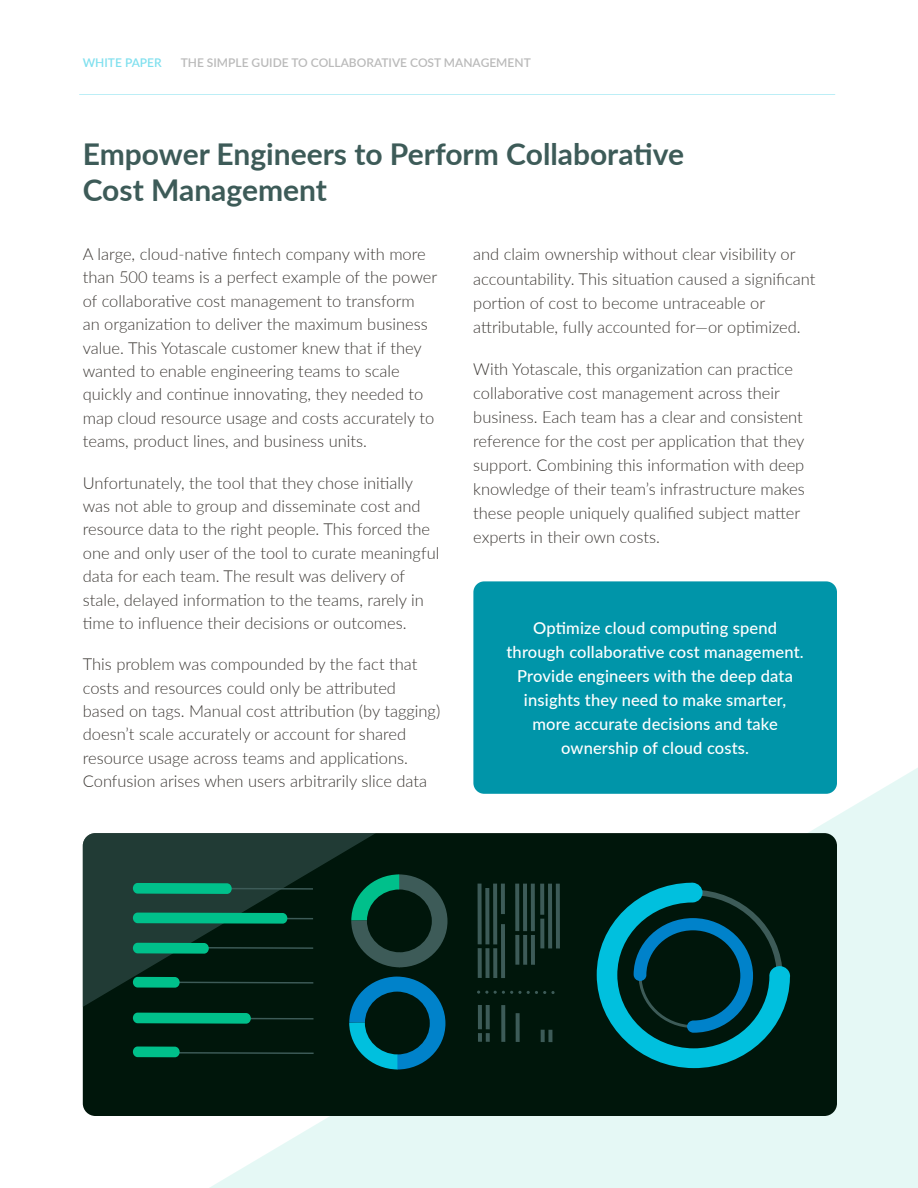
<style>
.page{position:relative;width:918px;height:1188px;background:#fff}
.page>*{position:absolute;margin:0;border:0;box-sizing:border-box;transform-origin:0 0}
.t1{font:700 30px/36px "Lato";color:#3d5b58}
.t2{font:300 16.5px/23.4px "Lato";color:#3d3935}
.t3{font:500 16.5px/24px "Lato";letter-spacing:.01em;color:#fff;text-align:center}
.t4{font:600 12px "Lato";color:#bababa}
.t5{font:600 12px "Lato";color:#00c1de}
</style>
<div class="page">
<hr style="left:79px;top:94px;width:756px;height:1px;background:#00c1de">
<svg style="left:82px;top:768px;width:836px;height:420px;fill:#e5f8f5"></svg>
<div style="left:83px;top:833px;width:754px;height:283px;background:#00160b;border-radius:13px"></div>
<svg style="left:83px;top:833px;width:754px;height:225px"></svg>
<div style="left:473px;top:581px;width:364px;height:213px;background:#0095a9;border-radius:11px"></div>
<svg style="left:597px;top:883px;width:193px;height:185px"></svg>
<svg style="left:180px;top:1052px;width:134px;height:2px"></svg>
<svg style="left:251px;top:1017px;width:62px;height:3px"></svg>
<svg style="left:180px;top:981px;width:133px;height:3px"></svg>
<svg style="left:209px;top:947px;width:104px;height:2px"></svg>
<svg style="left:287px;top:917px;width:26px;height:2px"></svg>
<svg style="left:232px;top:888px;width:81px;height:2px"></svg>
<div style="left:133px;top:1013px;width:118px;height:11px;background:#00c08b;border-radius:5px"></div>
<div style="left:133px;top:913px;width:154px;height:11px;background:#00c08b;border-radius:5px"></div>
<div style="left:133px;top:883px;width:99px;height:11px;background:#00c08b;border-radius:5px"></div>
<div style="left:133px;top:943px;width:76px;height:11px;background:#00c08b;border-radius:5px"></div>
<div style="left:133px;top:977px;width:47px;height:11px;background:#00c08b;border-radius:5px"></div>
<div style="left:133px;top:1047px;width:47px;height:10px;background:#00c08b;border-radius:5px"></div>
<svg style="left:477px;top:991px;width:11px;height:3px"></svg>
<svg style="left:494px;top:991px;width:61px;height:3px"></svg>
<svg style="left:478px;top:948px;width:4px;height:30px"></svg>
<div style="left:485px;top:948px;width:5px;height:30px;background:#3d5b58"></div>
<svg style="left:493px;top:948px;width:4px;height:30px"></svg>
<hr style="left:501px;top:924px;width:4px;height:54px;background:#3d5b58">
<svg style="left:515px;top:935px;width:4px;height:30px"></svg>
<svg style="left:523px;top:935px;width:4px;height:30px"></svg>
<hr style="left:531px;top:935px;width:4px;height:30px;background:#3d5b58">
<svg style="left:478px;top:884px;width:4px;height:60px"></svg>
<svg style="left:485px;top:888px;width:4px;height:56px"></svg>
<svg style="left:493px;top:884px;width:4px;height:60px"></svg>
<hr style="left:501px;top:884px;width:4px;height:30px;background:#3d5b58">
<svg style="left:515px;top:884px;width:4px;height:47px"></svg>
<hr style="left:523px;top:884px;width:4px;height:47px;background:#3d5b58">
<hr style="left:531px;top:884px;width:4px;height:47px;background:#3d5b58">
<svg style="left:540px;top:919px;width:4px;height:29px"></svg>
<svg style="left:540px;top:884px;width:4px;height:31px"></svg>
<hr style="left:548px;top:884px;width:4px;height:64px;background:#3d5b58">
<hr style="left:556px;top:884px;width:4px;height:65px;background:#3d5b58">
<hr style="left:478px;top:1005px;width:4px;height:24px;background:#3d5b58">
<svg style="left:486px;top:1005px;width:4px;height:24px"></svg>
<svg style="left:501px;top:1005px;width:4px;height:37px"></svg>
<svg style="left:516px;top:1013px;width:4px;height:29px"></svg>
<svg style="left:478px;top:1033px;width:12px;height:9px"></svg>
<svg style="left:541px;top:1030px;width:4px;height:12px"></svg>
<svg style="left:548px;top:1030px;width:4px;height:12px"></svg>
<svg style="left:349px;top:977px;width:97px;height:93px"></svg>
<svg style="left:351px;top:874px;width:97px;height:93px"></svg>
<p class="t5" style="left:83px;top:54px;width:81px">WHITE PAPER</p>
<p class="t4" style="left:181px;top:54px;width:352px">THE SIMPLE GUIDE TO COLLABORATIVE COST MANAGEMENT</p>
<h1 class="t1" style="left:83px;top:134px;width:603px">Empower Engineers to Perform Collaborative<br>Cost Management</h1>
<p class="t2" style="left:83px;top:242px;width:356px">A large, cloud-native fintech company with more than 500 teams is a perfect example of the power of collaborative cost management to transform<br>an organization to deliver the maximum business value. This Yotascale customer knew that if they wanted to enable engineering teams to scale quickly and continue innovating, they needed to map cloud resource usage and costs accurately to teams, product lines, and business units.</p>
<p class="t2" style="left:83px;top:470px;width:358px">Unfortunately, the tool that they chose initially was not able to group and disseminate cost and resource data to the right people. This forced the one and only user of the tool to curate meaningful data for each team. The result was delivery of stale, delayed information to the teams, rarely in time to influence their decisions or outcomes.</p>
<p class="t2" style="left:83px;top:652px;width:359px">This problem was compounded by the fact that costs and resources could only be attributed based on tags. Manual cost attribution (by tagging) doesn’t scale accurately or account for shared resource usage across teams and applications.<br>Confusion arises when users arbitrarily slice data</p>
<p class="t2" style="left:473px;top:242px;width:344px;line-height:24px">and claim ownership without clear visibility or accountability. This situation caused a significant portion of cost to become untraceable or attributable, fully accounted for—or optimized.</p>
<p class="t2" style="left:473px;top:356px;width:333px;line-height:24px">With Yotascale, this organization can practice collaborative cost management across their business. Each team has a clear and consistent reference for the cost per application that they support. Combining this information with deep knowledge of their team’s infrastructure makes these people uniquely qualified subject matter experts in their own costs.</p>
<p class="t3" style="left:507px;top:616px;width:299px">Optimize cloud computing spend through collaborative cost management.<br>Provide engineers with the deep data insights they need to make smarter, more accurate decisions and take ownership of cloud costs.</p>
</div>
